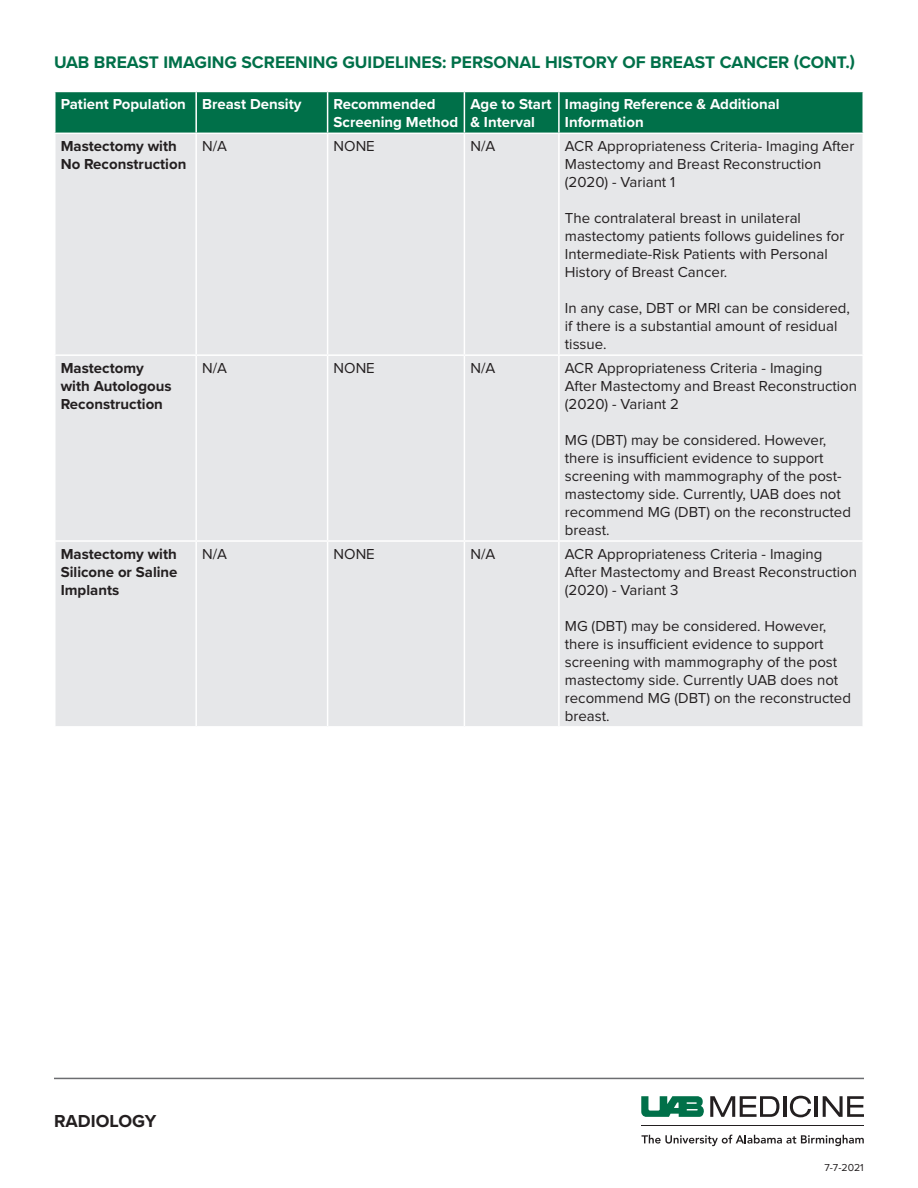
<style>
.page{position:relative;width:918px;height:1188px;background:#fff}
.page>*{position:absolute;margin:0;border:0;box-sizing:border-box;transform-origin:0 0}
.t1{font:700 18px "Proxima Nova";color:#231f20}
.t2{font:700 17.4px "Proxima Nova";color:#007049}
.t3{font:15px/18px "Proxima Nova";color:#231f20}
.t4{font:700 15px/18px "Proxima Nova";color:#fff}
.t5{font:700 15px/18px "Proxima Nova";color:#231f20}
.t6{font:10.5px "Proxima Nova";color:#231f20}
</style>
<div class="page">
<hr style="left:54px;top:1078px;width:810px;height:1px;background:#6c6d70">
<svg style="left:641px;top:1096px;width:63px;height:21px"></svg>
<svg style="left:710px;top:1096px;width:69px;height:21px"></svg>
<hr style="left:783px;top:1096px;width:3px;height:21px;background:#231f20">
<svg style="left:790px;top:1096px;width:21px;height:21px"></svg>
<hr style="left:815px;top:1096px;width:3px;height:21px;background:#231f20">
<svg style="left:823px;top:1096px;width:41px;height:21px"></svg>
<hr style="left:641px;top:1126px;width:223px;height:1px;background:#231f20">
<svg style="left:641px;top:1135px;width:223px;height:11px"></svg>
<div style="left:56px;top:92px;width:806px;height:41px;background:#007049"></div>
<div style="left:56px;top:134px;width:806px;height:592px;background:#e6e7e9"></div>
<hr style="left:195px;top:92px;width:2px;height:41px;background:#fff">
<hr style="left:327px;top:92px;width:1px;height:41px;background:#fff">
<hr style="left:464px;top:92px;width:1px;height:41px;background:#fff">
<hr style="left:558px;top:92px;width:2px;height:41px;background:#fff">
<hr style="left:195px;top:134px;width:2px;height:220px;background:#fff">
<hr style="left:327px;top:134px;width:1px;height:220px;background:#fff">
<hr style="left:464px;top:134px;width:1px;height:220px;background:#fff">
<hr style="left:558px;top:134px;width:2px;height:220px;background:#fff">
<hr style="left:54px;top:354px;width:142px;height:2px;background:#fff">
<hr style="left:196px;top:354px;width:132px;height:2px;background:#fff">
<hr style="left:195px;top:356px;width:2px;height:184px;background:#fff">
<hr style="left:328px;top:354px;width:136px;height:2px;background:#fff">
<hr style="left:327px;top:356px;width:1px;height:184px;background:#fff">
<hr style="left:464px;top:354px;width:95px;height:2px;background:#fff">
<hr style="left:464px;top:356px;width:1px;height:184px;background:#fff">
<hr style="left:559px;top:354px;width:305px;height:2px;background:#fff">
<hr style="left:558px;top:356px;width:2px;height:184px;background:#fff">
<hr style="left:54px;top:540px;width:142px;height:2px;background:#fff">
<hr style="left:196px;top:540px;width:132px;height:2px;background:#fff">
<hr style="left:195px;top:542px;width:2px;height:184px;background:#fff">
<hr style="left:328px;top:540px;width:136px;height:2px;background:#fff">
<hr style="left:327px;top:542px;width:1px;height:184px;background:#fff">
<hr style="left:464px;top:540px;width:95px;height:2px;background:#fff">
<hr style="left:464px;top:542px;width:1px;height:184px;background:#fff">
<hr style="left:559px;top:540px;width:305px;height:2px;background:#fff">
<hr style="left:558px;top:542px;width:2px;height:184px;background:#fff">
<p class="t2" style="left:54px;top:49px;width:803px">UAB BREAST IMAGING SCREENING GUIDELINES: PERSONAL HISTORY OF BREAST CANCER (CONT.)</p>
<p class="t4" style="left:61px;top:95px;width:127px">Patient Population</p>
<p class="t4" style="left:202px;top:95px;width:101px">Breast Density</p>
<p class="t4" style="left:334px;top:95px;width:103px">Recommended</p>
<p class="t4" style="left:334px;top:113px;width:126px">Screening Method</p>
<p class="t4" style="left:470px;top:95px;width:83px">Age to Start &amp; Interval</p>
<p class="t4" style="left:565px;top:95px;width:216px">Imaging Reference &amp; Additional<br>Information</p>
<p class="t5" style="left:61px;top:137px;width:127px">Mastectomy with<br>No Reconstruction</p>
<p class="t3" style="left:202px;top:138px;width:26px">N/A</p>
<p class="t3" style="left:334px;top:138px;width:43px">NONE</p>
<p class="t3" style="left:470px;top:138px;width:26px">N/A</p>
<p class="t3" style="left:565px;top:138px;width:291px">ACR Appropriateness Criteria- Imaging After<br>Mastectomy and Breast Reconstruction (2020) - Variant 1</p>
<p class="t3" style="left:565px;top:210px;width:281px">The contralateral breast in unilateral mastectomy patients follows guidelines for Intermediate-Risk Patients with Personal History of Breast Cancer.</p>
<p class="t3" style="left:565px;top:300px;width:287px">In any case, DBT or MRI can be considered, if there is a substantial amount of residual tissue.</p>
<p class="t5" style="left:61px;top:359px;width:112px">Mastectomy with Autologous<br>Reconstruction</p>
<p class="t3" style="left:202px;top:360px;width:26px">N/A</p>
<p class="t3" style="left:334px;top:360px;width:43px">NONE</p>
<p class="t3" style="left:470px;top:360px;width:26px">N/A</p>
<p class="t3" style="left:565px;top:360px;width:294px">ACR Appropriateness Criteria - Imaging<br>After Mastectomy and Breast Reconstruction (2020) - Variant 2</p>
<p class="t3" style="left:565px;top:432px;width:288px">MG (DBT) may be considered. However, there is insufficient evidence to support screening with mammography of the post&shy;mastectomy side. Currently, UAB does not recommend MG (DBT) on the reconstructed breast.</p>
<p class="t5" style="left:61px;top:545px;width:118px;text-align:justify">Mastectomy with Silicone or Saline Implants</p>
<p class="t3" style="left:202px;top:546px;width:26px">N/A</p>
<p class="t3" style="left:334px;top:546px;width:43px">NONE</p>
<p class="t3" style="left:470px;top:546px;width:26px">N/A</p>
<p class="t3" style="left:565px;top:546px;width:294px">ACR Appropriateness Criteria - Imaging<br>After Mastectomy and Breast Reconstruction (2020) - Variant 3</p>
<p class="t3" style="left:565px;top:618px;width:288px">MG (DBT) may be considered. However, there is insufficient evidence to support screening with mammography of the post mastectomy side. Currently UAB does not recommend MG (DBT) on the reconstructed breast.</p>
<p class="t1" style="left:54px;top:1108px;width:104px">RADIOLOGY</p>
<p class="t6" style="left:824px;top:1163px;width:41px">7-7-2021</p>
</div>
